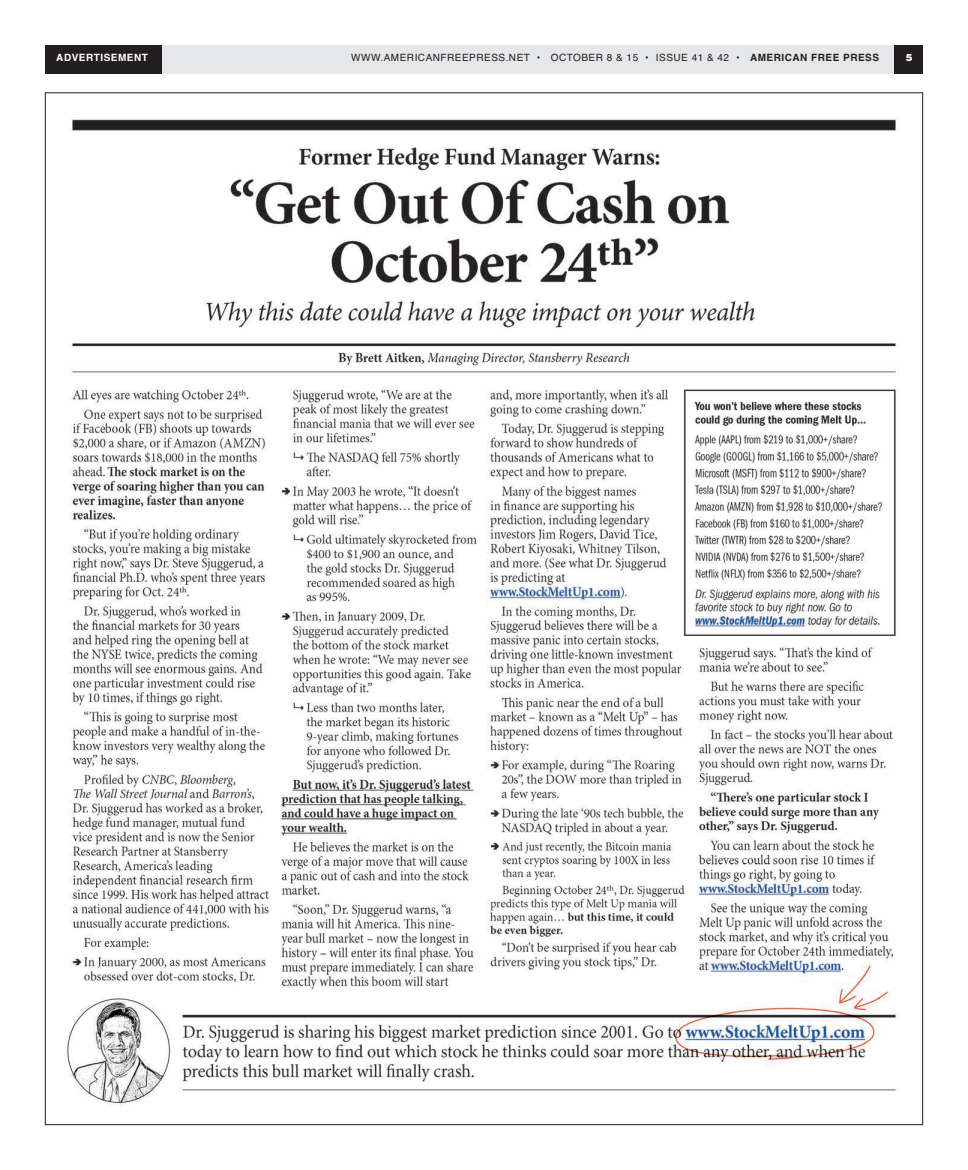
<style>
.page{position:relative;width:968px;height:1170px;background:#fff}
.page>*{position:absolute;margin:0;border:0;box-sizing:border-box;transform-origin:0 0}
.t1{font:10px "Helvetica";letter-spacing:.05em;color:#231f20}
.t2{font:700 10px "Helvetica";letter-spacing:.05em;color:#fff}
.t3{font:900 10px "Helvetica";color:#fff}
.s1{font-weight:700}
</style>
<div class="page">
<div style="left:45px;top:45px;width:877px;height:28px;background:#e6e7e9"></div>
<div style="left:45px;top:45px;width:117px;height:28px;background:#231f20"></div>
<div style="left:894px;top:45px;width:28px;height:28px;background:#231f20"></div>
<img style="left:67px;top:117px;width:832px;height:990px">
<p class="t2" style="left:56px;top:54px;width:93px">ADVERTISEMENT</p>
<p class="t1" style="left:351px;top:54px;width:529px">WWW.AMERICANFREEPRESS.NET • OCTOBER 8 &amp; 15 • ISSUE 41 &amp; 42 • <span class="s1">AMERICAN FREE PRESS</span></p>
<p class="t3" style="left:905px;top:51px;width:8px">5</p>
</div>
